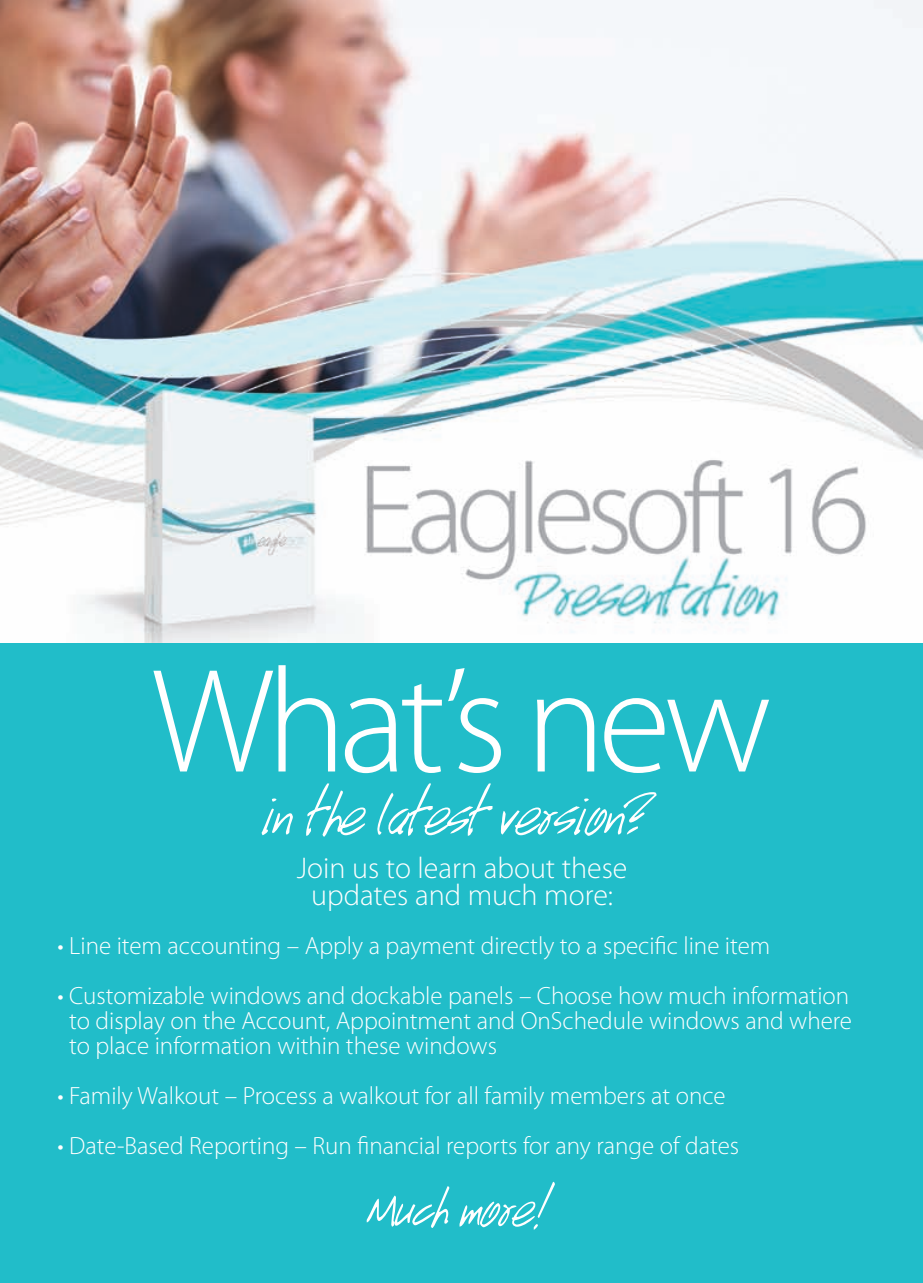
<style>
.page{position:relative;width:923px;height:1283px;background:#fff}
.page>*{position:absolute;margin:0;border:0;box-sizing:border-box;transform-origin:0 0}
.t1{font:300 149.5px "Myriad Pro";letter-spacing:-.05em;color:#fff}
.t2{font:83px "Handwriting";letter-spacing:-.05em;color:#fff}
.t3{font:75px "Handwriting";letter-spacing:-.05em;color:#fff}
.t4{font:300 30px/27.5px "Myriad Pro";color:#fff;text-align:center}
.t5{font:300 25px/25px "Myriad Pro";color:#fff;text-align:justify}
</style>
<div class="page">
<img style="left:0;top:0;width:922px;height:643px">
<div style="left:0;top:643px;width:922px;height:639px;background:#21bdc9"></div>
<h1 class="t1" style="left:151px;top:665px;width:622px">What’s new</h1>
<h2 class="t2" style="left:261px;top:757px;width:403px">in the latest version?</h2>
<p class="t4" style="left:297px;top:856px;width:332px">Join us to learn about these updates and much more:</p>
<p class="t5" style="left:58px;top:935px;width:714px">• Line item accounting – Apply a payment directly to a specific line item</p>
<p class="t5" style="left:69px;top:985px;width:784px;text-indent:-12px">• Customizable windows and dockable panels – Choose how much information to display on the Account, Appointment and OnSchedule windows and where to place information within these windows</p>
<p class="t5" style="left:58px;top:1085px;width:669px">• Family Walkout – Process a walkout for all family members at once</p>
<p class="t5" style="left:58px;top:1135px;width:683px">• Date-Based Reporting – Run financial reports for any range of dates</p>
<h3 class="t3" style="left:367px;top:1156px;width:192px">Much more!</h3>
</div>
